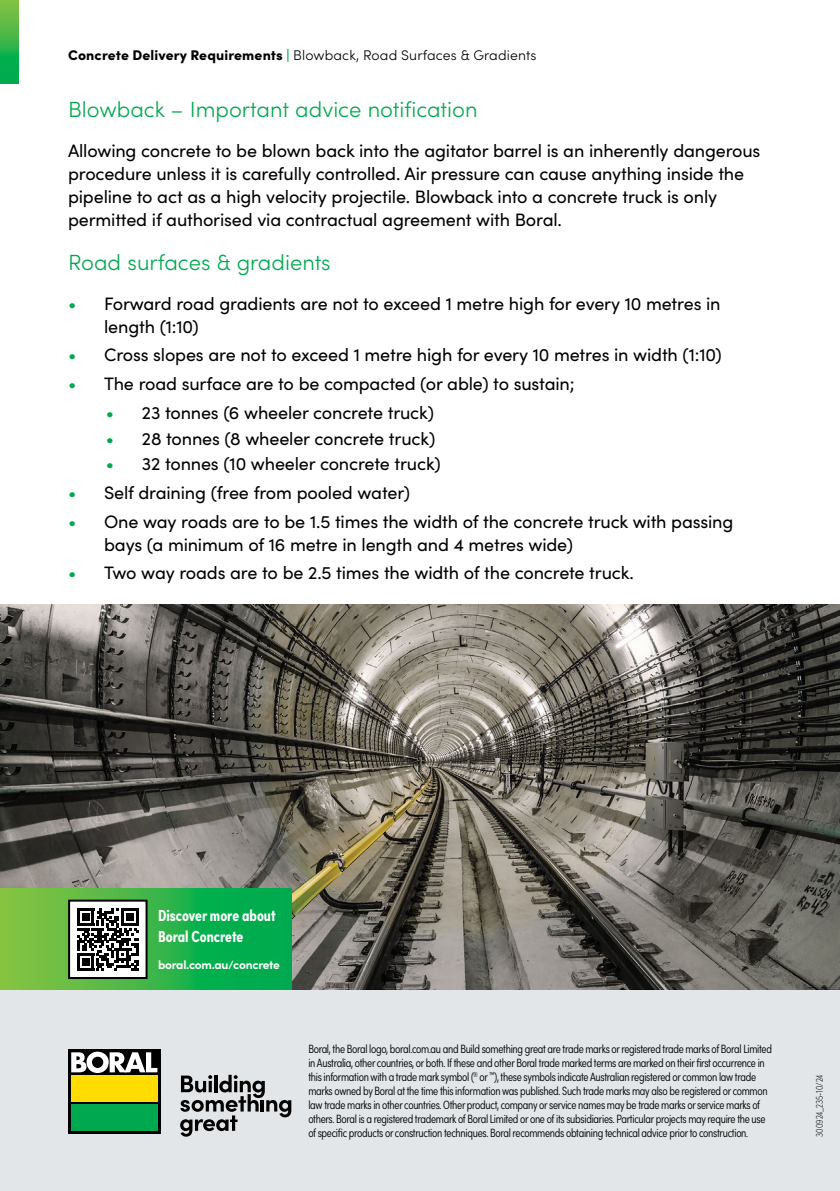
<style>
.page{position:relative;width:840px;height:1191px;background:#fff}
.page>*{position:absolute;margin:0;border:0;box-sizing:border-box;transform-origin:0 0}
.t1{font:300 22px "Sofia Pro";color:#00a94f}
.t2{font:18px/23px "Sofia Pro";letter-spacing:-.01em;color:#000}
.t3{font:700 16px/21px "Sofia Pro Condensed";color:#fff}
.t4{font:300 14px "Sofia Pro";letter-spacing:.01em;color:#000}
.t5{font:300 12px/14px "Sofia Pro Condensed";letter-spacing:-.025em;color:#000}
.t6{font:700 12px "Sofia Pro";letter-spacing:-.025em;color:#fff}
.t7{font:200 10px "Sofia Pro Condensed";color:#000}
.s1{font-weight:900}
.s2{font-weight:900;color:#00a94f}
.s3{color:#00a94f}
</style>
<div class="page">
<div style="left:0;top:989px;width:839px;height:202px;background:#e2e6e8"></div>
<svg style="left:0;top:0;width:18px;height:84px;background:#36b549"></svg>
<img style="left:0;top:604px;width:839px;height:385px">
<div style="left:68px;top:1049px;width:92px;height:84px;background:linear-gradient(to right,#000,#000)"></div>
<div style="left:71px;top:1075px;width:86px;height:27px;background:#fd0"></div>
<div style="left:71px;top:1104px;width:86px;height:26px;background:#00a94f"></div>
<svg style="left:71px;top:1051px;width:86px;height:22px;background:#949494"></svg>
<svg style="left:180px;top:1074px;width:111px;height:62px"></svg>
<svg style="left:0;top:889px;width:291px;height:100px;background:#33b448"></svg>
<div style="left:69px;top:900px;width:77px;height:78px;background:#fff"></div>
<svg style="left:77px;top:908px;width:62px;height:62px"></svg>
<hr style="left:77px;top:967px;width:17px;height:3px;background:#000">
<div style="left:82px;top:958px;width:7px;height:7px;background:#000"></div>
<div style="left:68px;top:899px;width:79px;height:80px;border:2px solid #000"></div>
<p class="t4" style="left:68px;top:44px;width:469px"><span class="s1">Concrete Delivery Requirements</span> <span class="s2">|</span> Blowback, Road Surfaces &amp; Gradients</p>
<p class="t1" style="left:68px;top:93px;width:411px">Blowback – Important advice notification</p>
<p class="t2" style="left:68px;top:138px;width:693px">Allowing concrete to be blown back into the agitator barrel is an inherently dangerous procedure unless it is carefully controlled. Air pressure can cause anything inside the pipeline to act as a high velocity projectile. Blowback into a concrete truck is only permitted if authorised via contractual agreement with Boral.</p>
<p class="t1" style="left:68px;top:246px;width:264px">Road surfaces &amp; gradients</p>
<p class="t2" style="left:104px;top:291px;width:617px;text-indent:-36px"><span class="s3">•</span> Forward road gradients are not to exceed 1 metre high for every 10 metres in length (1:10)</p>
<p class="t2" style="left:68px;top:342px;width:654px"><span class="s3">•</span> Cross slopes are not to exceed 1 metre high for every 10 metres in width (1:10)</p>
<p class="t2" style="left:68px;top:371px;width:507px"><span class="s3">•</span> The road surface are to be compacted (or able) to sustain;</p>
<p class="t2" style="left:106px;top:400px;width:329px"><span class="s3">•</span> 23 tonnes (6 wheeler concrete truck)</p>
<p class="t2" style="left:106px;top:426px;width:331px"><span class="s3">•</span> 28 tonnes (8 wheeler concrete truck)</p>
<p class="t2" style="left:106px;top:451px;width:336px"><span class="s3">•</span> 32 tonnes (10 wheeler concrete truck)</p>
<p class="t2" style="left:68px;top:480px;width:343px"><span class="s3">•</span> Self draining (free from pooled water)</p>
<p class="t2" style="left:104px;top:509px;width:630px;text-indent:-36px"><span class="s3">•</span> One way roads are to be 1.5 times the width of the concrete truck with passing bays (a minimum of 16 metre in length and 4 metres wide)</p>
<p class="t2" style="left:68px;top:560px;width:567px"><span class="s3">•</span> Two way roads are to be 2.5 times the width of the concrete truck.</p>
<p class="t3" style="left:158px;top:904px;width:119px">Discover more about<br>Boral Concrete</p>
<p class="t6" style="left:158px;top:955px;width:123px">boral.com.au/concrete</p>
<p class="t5" style="left:308px;top:1040px;width:465px">Boral, the Boral logo, boral.com.au and Build something great are trade marks or registered trade marks of Boral Limited in Australia, other countries, or both. If these and other Boral trade marked terms are marked on their first occurrence in this information with a trade mark symbol (<sup>®</sup> or <sup>™</sup>), these symbols indicate Australian registered or common law trade marks owned by Boral at the time this information was published. Such trade marks may also be registered or common law trade marks in other countries. Other product, company or service names may be trade marks or service marks of others. Boral is a registered trademark of Boral Limited or one of its subsidiaries. Particular projects may require the use of specific products or construction techniques. Boral recommends obtaining technical advice prior to construction.</p>
<p class="t7" style="left:811px;top:1136px;width:63px;rotate:-90deg">300924_235-10/24</p>
</div>
